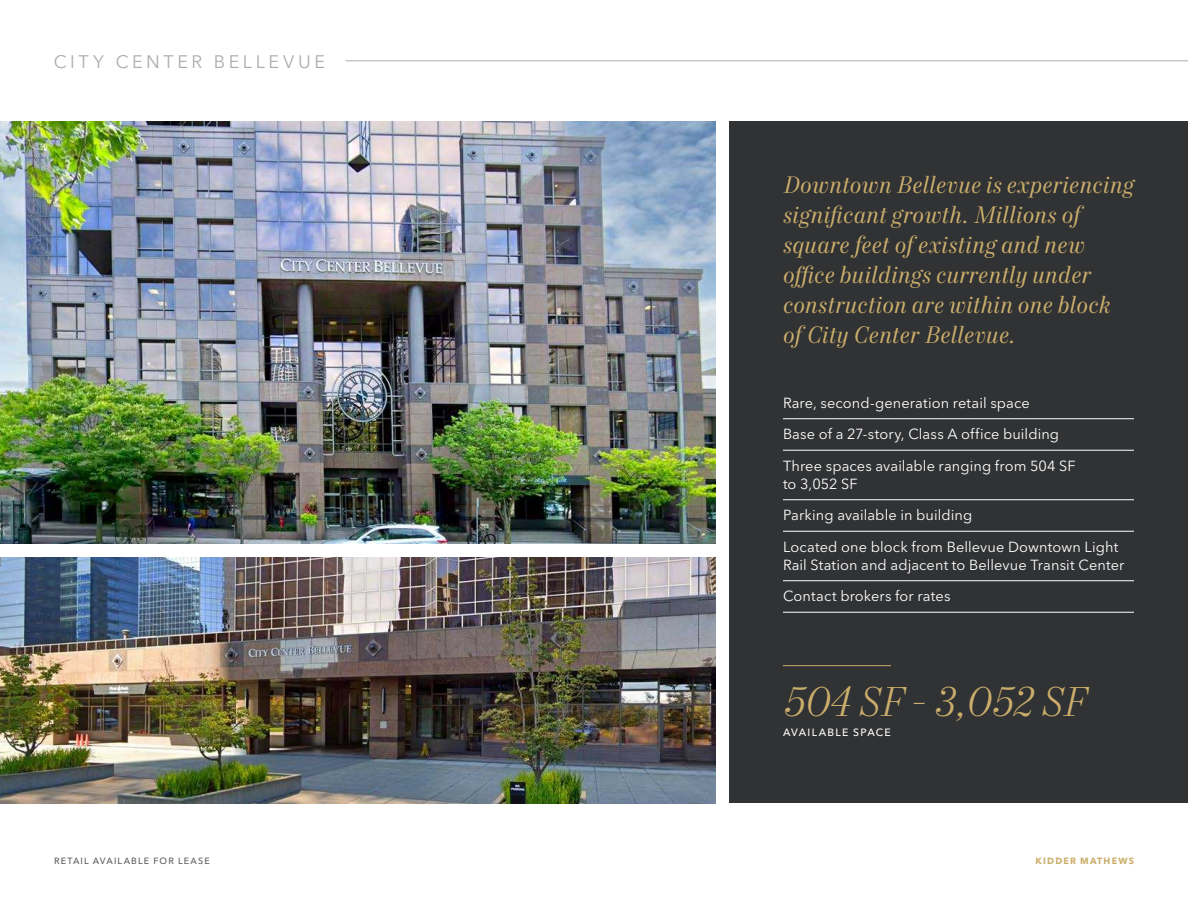
<style>
.page{position:relative;width:1188px;height:918px;background:#fff}
.page>*{position:absolute;margin:0;border:0;box-sizing:border-box;transform-origin:0 0}
.Stat_Italic_-_Gold_2{font:italic 300 42px "Mort Modern 07";letter-spacing:-.01em;color:#cbae6b}
.Callout_Text_-_Itali{font:italic 24px/30px "Mort Modern 08";letter-spacing:.01em;color:#cbae6b}
.t1{font:18px "Avenir Next LT Pro";letter-spacing:.2em;color:#afabac}
.Factoids_-_White_202{font:14.55px/18px "Avenir Next LT Pro";letter-spacing:.005em;color:#fff}
.Stat_Label_-_White_2{font:500 10.5px "Avenir Next LT Pro";letter-spacing:.12em;color:#fff}
.t2{font:500 9px "Avenir Next LT Pro";letter-spacing:.13em;color:#5e5d5d}
.t3{font:700 9px "Avenir Next LT Pro";letter-spacing:.13em;color:#cbae6b}
</style>
<div class="page">
<div style="left:729px;top:122px;width:459px;height:681px;background:#313234"></div>
<img style="left:0;top:557px;width:716px;height:246px">
<img style="left:0;top:122px;width:716px;height:422px">
<hr style="left:783px;top:665px;width:108px;height:1px;background:#cbae6b">
<hr style="left:783px;top:418px;width:351px;height:1px;background:#fff">
<hr style="left:783px;top:450px;width:351px;height:1px;background:#fff">
<hr style="left:783px;top:499px;width:351px;height:1px;background:#fff">
<hr style="left:783px;top:531px;width:351px;height:1px;background:#fff">
<hr style="left:783px;top:580px;width:351px;height:1px;background:#fff">
<hr style="left:783px;top:612px;width:351px;height:1px;background:#fff">
<hr style="left:346px;top:61px;width:842px;height:1px;background:#afabac">
<p class="t1" style="left:54px;top:51px;width:273px">CITY CENTER BELLEVUE</p>
<p class="Callout_Text_-_Itali" style="left:783px;top:171px;width:352px">Downtown Bellevue is experiencing significant growth. Millions of square feet of existing and new office buildings currently under construction are within one block of City Center Bellevue.</p>
<p class="Factoids_-_White_202" style="left:783px;top:394px;width:248px">Rare, second-generation retail space</p>
<p class="Factoids_-_White_202" style="left:783px;top:425px;width:278px">Base of a 27-story, Class A office building</p>
<p class="Factoids_-_White_202" style="left:783px;top:457px;width:294px">Three spaces available ranging from 504 SF to 3,052 SF</p>
<p class="Factoids_-_White_202" style="left:783px;top:506px;width:191px">Parking available in building</p>
<p class="Factoids_-_White_202" style="left:783px;top:538px;width:343px">Located one block from Bellevue Downtown Light<br>Rail Station and adjacent to Bellevue Transit Center</p>
<p class="Factoids_-_White_202" style="left:783px;top:587px;width:169px">Contact brokers for rates</p>
<p class="Stat_Italic_-_Gold_2" style="left:783px;top:677px;width:304px">504 SF - 3,052 SF</p>
<p class="Stat_Label_-_White_2" style="left:783px;top:726px;width:109px">AVAILABLE SPACE</p>
<p class="t2" style="left:54px;top:855px;width:157px">RETAIL AVAILABLE FOR LEASE</p>
<p class="t3" style="left:1036px;top:855px;width:100px">KIDDER MATHEWS</p>
</div>
